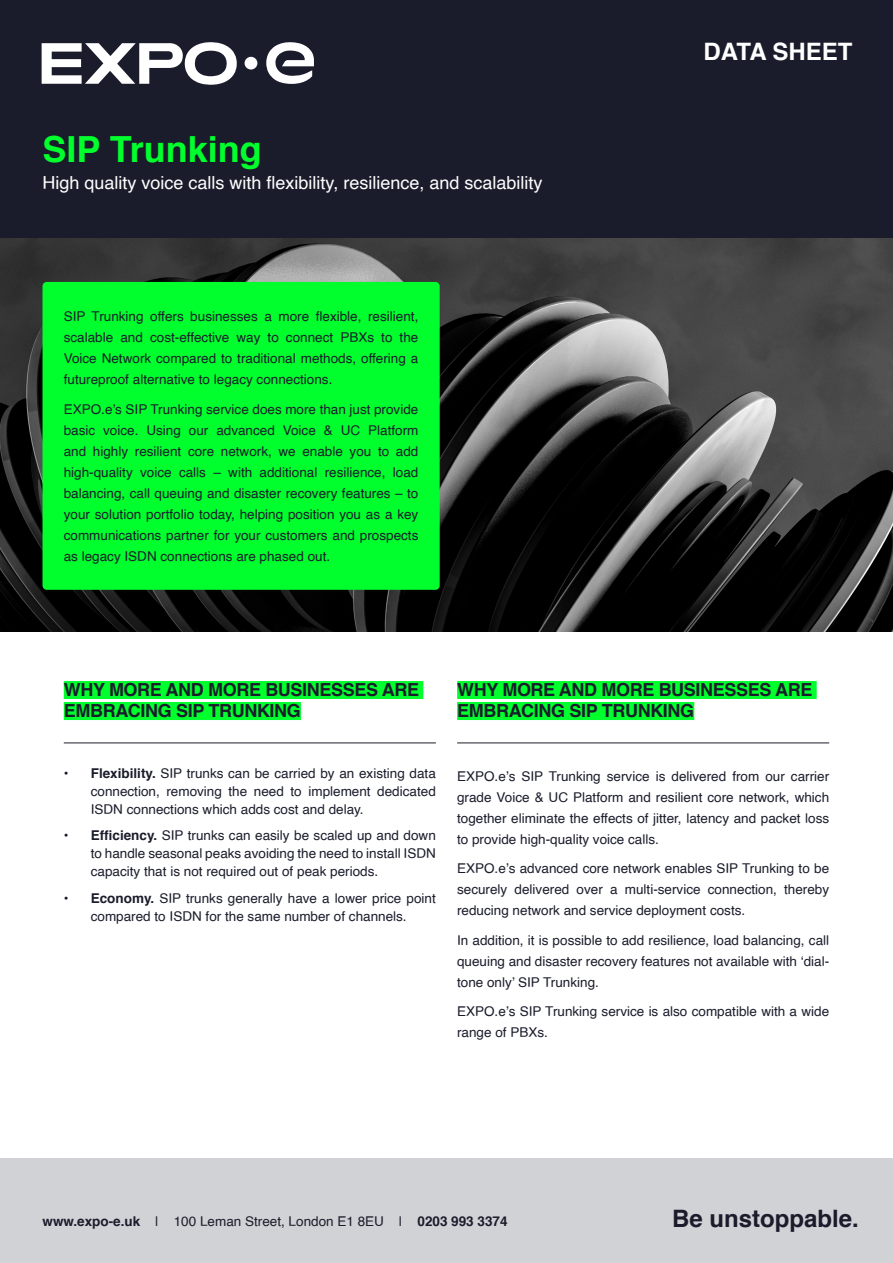
<style>
.page{position:relative;width:893px;height:1263px;background:#fff}
.page>*{position:absolute;margin:0;border:0;box-sizing:border-box;transform-origin:0 0}
.t1{font:700 36px "Helvetica";color:#00ff2d}
.t2{font:700 24px "Helvetica";color:#1a1c2b}
.t3{font:700 24px "Helvetica";color:#fff}
.t4{font:700 18px/21px "Helvetica";letter-spacing:-.02em;color:#1a1c2b}
.t5{font:18px "Helvetica";color:#fff}
.body{font:13.5px/21px "Helvetica";color:#1a1c2b;text-align:justify}
.s1{font-weight:700;color:#161928}
.s2{font-weight:700}
</style>
<div class="page">
<div style="left:0;top:0;width:893px;height:239px;background:#1a1c2b"></div>
<div style="left:0;top:1158px;width:893px;height:105px;background:#d1d2d5"></div>
<svg style="left:42px;top:42px;width:195px;height:43px"></svg>
<div style="left:245px;top:57px;width:12px;height:13px;background:#fff;border-radius:50%"></div>
<svg style="left:266px;top:42px;width:48px;height:42px"></svg>
<img style="left:0;top:239px;width:893px;height:392px">
<div style="left:43px;top:282px;width:397px;height:308px;background:#00ff2d;border-radius:4px"></div>
<div style="left:64px;top:681px;width:359px;height:18px;background:#00ff2d"></div>
<hr style="left:64px;top:742px;width:372px;height:1px;background:#1a1c2b">
<div style="left:64px;top:702px;width:237px;height:18px;background:#00ff2d"></div>
<div style="left:457px;top:681px;width:360px;height:18px;background:#00ff2d"></div>
<hr style="left:457px;top:742px;width:372px;height:1px;background:#1a1c2b">
<div style="left:457px;top:702px;width:237px;height:18px;background:#00ff2d"></div>
<p class="t1" style="left:43px;top:120px;width:221px">SIP Trunking</p>
<p class="t5" style="left:43px;top:169px;width:501px">High quality voice calls with flexibility, resilience, and scalability</p>
<p class="body" style="left:64px;top:306px;width:356px">SIP Trunking offers businesses a more flexible, resilient, scalable and cost-effective way to connect PBXs to the Voice Network compared to traditional methods, offering a futureproof alternative to legacy connections.</p>
<p class="body" style="left:64px;top:399px;width:356px">EXPO.e’s SIP Trunking service does more than just provide basic voice. Using our advanced Voice &amp; UC Platform and highly resilient core network, we enable you to add high-quality voice calls – with additional resilience, load balancing, call queuing and disaster recovery features – to your solution portfolio today, helping position you as a key communications partner for your customers and prospects as legacy ISDN connections are phased out.</p>
<h2 class="t3" style="left:704px;top:32px;width:150px">DATA SHEET</h2>
<p class="t4" style="left:64px;top:679px;width:357px">WHY MORE AND MORE BUSINESSES ARE<br>EMBRACING SIP TRUNKING</p>
<p class="body" style="left:91px;top:764px;width:347px;line-height:18px;text-indent:-27px"><span class="s1">•</span> <span class="s2">Flexibility.</span> SIP trunks can be carried by an existing data connection, removing the need to implement dedicated ISDN connections which adds cost and delay.</p>
<p class="body" style="left:91px;top:827px;width:347px;line-height:18px;text-indent:-27px"><span class="s1">•</span> <span class="s2">Efficiency.</span> SIP trunks can easily be scaled up and down to handle seasonal peaks avoiding the need to install ISDN capacity that is not required out of peak periods.</p>
<p class="body" style="left:64px;top:889px;width:374px;line-height:18px;text-align:center"><span class="s1">•</span> <span class="s2">Economy.</span> SIP trunks generally have a lower price point compared to ISDN for the same number of channels.</p>
<p class="t4" style="left:457px;top:679px;width:357px">WHY MORE AND MORE BUSINESSES ARE<br>EMBRACING SIP TRUNKING</p>
<p class="body" style="left:457px;top:766px;width:374px">EXPO.e’s SIP Trunking service is delivered from our carrier grade Voice &amp; UC Platform and resilient core network, which together eliminate the effects of jitter, latency and packet loss to provide high-quality voice calls.</p>
<p class="body" style="left:457px;top:858px;width:374px">EXPO.e’s advanced core network enables SIP Trunking to be securely delivered over a multi-service connection, thereby reducing network and service deployment costs.</p>
<p class="body" style="left:457px;top:930px;width:374px">In addition, it is possible to add resilience, load balancing, call queuing and disaster recovery features not available with ‘dial&shy;tone only’ SIP Trunking.</p>
<p class="body" style="left:457px;top:1001px;width:374px">EXPO.e’s SIP Trunking service is also compatible with a wide range of PBXs.</p>
<p class="body" style="left:43px;top:1211px;width:467px"><span class="s2">www.expo-e.uk</span> | 100 Leman Street, London E1 8EU | <span class="s2">0203 993 3374</span></p>
<h2 class="t2" style="left:672px;top:1199px;width:188px">Be unstoppable.</h2>
</div>
